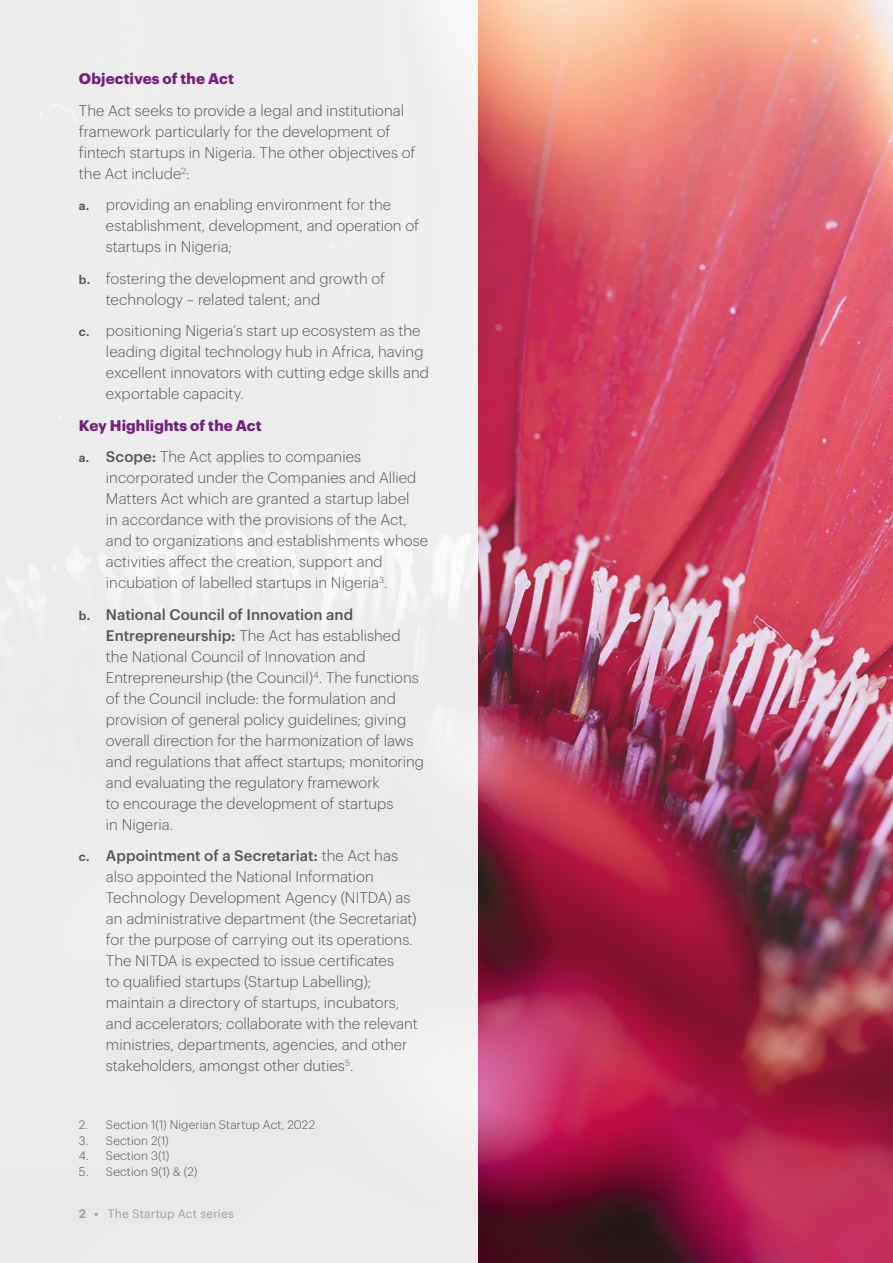
<style>
.page{position:relative;width:893px;height:1263px;background:#fff}
.page>*{position:absolute;margin:0;border:0;box-sizing:border-box;transform-origin:0 0}
.t1{font:300 15px/21px "Dentons Sans";color:#555454}
.t2{font:700 15px "Dentons Sans";letter-spacing:.005em;color:#73207d}
.t3{font:300 12px "Dentons Sans";letter-spacing:.01em;color:#555454}
.t4{font:12px "Dentons Sans";letter-spacing:.015em;color:#9d9d9c}
.s1{font-weight:600;font-size:12px}
.s2{font-weight:700;color:#73207d}
.s3{font-weight:500}
.s4{font-weight:600}
</style>
<div class="page">
<img style="left:478px;top:0;width:415px;height:1263px">
<p class="t2" style="left:79px;top:67px;width:156px">Objectives of the Act</p>
<p class="t1" style="left:79px;top:98px;width:338px">The Act seeks to provide a legal and institutional framework particularly for the development of fintech startups in Nigeria. The other objectives of the Act include<sup>2</sup>:</p>
<p class="t1" style="left:106px;top:193px;width:315px;text-indent:-27px"><span class="s1">a.</span> providing an enabling environment for the establishment, development, and operation of startups in Nigeria;</p>
<p class="t1" style="left:106px;top:266px;width:281px;text-indent:-27px"><span class="s1">b.</span> fostering the development and growth of technology – related talent; and</p>
<p class="t1" style="left:106px;top:319px;width:325px;text-indent:-27px"><span class="s1">c.</span> positioning Nigeria’s start up ecosystem as the leading digital technology hub in Africa, having excellent innovators with cutting edge skills and exportable capacity.</p>
<p class="t1" style="left:79px;top:408px;width:284px;line-height:31.5px"><span class="s2">Key Highlights of the Act<br></span><span class="s1">a.</span> <span class="s3">Scope:</span> The Act applies to companies</p>
<p class="t1" style="left:106px;top:466px;width:324px">incorporated under the Companies and Allied Matters Act which are granted a startup label<br>in accordance with the provisions of the Act, and to organizations and establishments whose activities affect the creation, support and incubation of labelled startups in Nigeria<sup>3</sup>.</p>
<p class="t1" style="left:106px;top:602px;width:320px;text-indent:-27px"><span class="s1">b.</span> <span class="s3">National Council of Innovation and Entrepreneurship:</span> The Act has established the National Council of Innovation and Entrepreneurship (the Council)<sup>4</sup>. The functions of the Council include: the formulation and provision of general policy guidelines; giving overall direction for the harmonization of laws and regulations that affect startups; monitoring and evaluating the regulatory framework<br>to encourage the development of startups<br>in Nigeria.</p>
<p class="t1" style="left:106px;top:844px;width:313px;text-indent:-27px"><span class="s1">c.</span> <span class="s3">Appointment of a Secretariat:</span> the Act has also appointed the National Information Technology Development Agency (NITDA) as an administrative department (the Secretariat) for the purpose of carrying out its operations.<br>The NITDA is expected to issue certificates<br>to qualified startups (Startup Labelling); maintain a directory of startups, incubators, and accelerators; collaborate with the relevant ministries, departments, agencies, and other stakeholders, amongst other duties<sup>5</sup>.</p>
<p class="t3" style="left:79px;top:1116px;width:238px">2. Section 1(1) Nigerian Startup Act, 2022</p>
<p class="t3" style="left:79px;top:1131px;width:91px">3. Section 2(1)</p>
<p class="t3" style="left:79px;top:1147px;width:92px">4. Section 3(1)</p>
<p class="t3" style="left:79px;top:1163px;width:120px">5. Section 9(1) &amp; (2)</p>
<p class="t4" style="left:79px;top:1205px;width:156px"><span class="s4">2 •</span> The Startup Act series</p>
</div>
